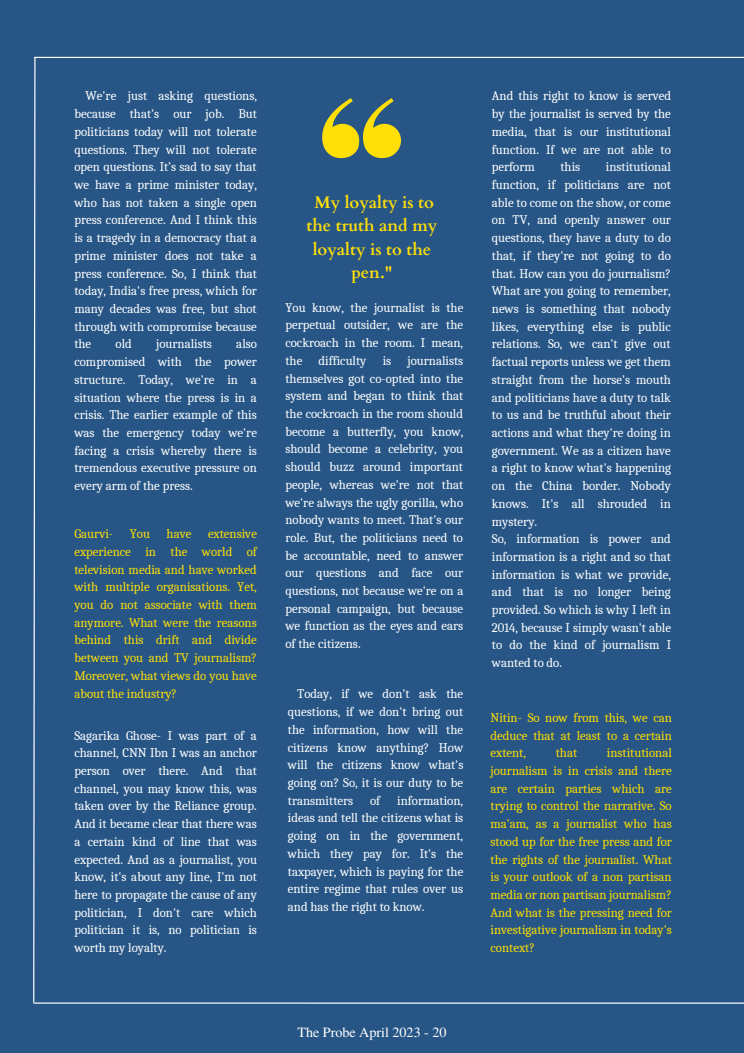
<style>
.page{position:relative;width:744px;height:1053px;background:#fff}
.page>*{position:absolute;margin:0;border:0;box-sizing:border-box;transform-origin:0 0}
.t1{font:700 16.8px/23.4px "Cardo";color:#ffdf06;text-align:center}
.t2{font:14.08px "Te X Gyre Termes";color:#fff}
.t3{font:12.8px/17.7px "Caladea";color:#fff;text-align:justify}
.t4{font:12.8px/17.7px "Caladea";color:#ffde00;text-align:justify}
.t5{font:12.8px/17.7px "Caladea";color:#ffdf06;text-align:justify}
</style>
<div class="page">
<div style="left:0;top:0;width:744px;height:1052px;background:#275686"></div>
<svg style="left:322px;top:98px;width:79px;height:60px"></svg>
<hr style="left:34px;top:57px;width:710px;height:1px;background:#fff">
<svg style="left:33px;top:57px;width:3px;height:946px"></svg>
<hr style="left:34px;top:1002px;width:710px;height:1px;background:#fff">
<p class="t3" style="left:74px;top:87px;width:184px;text-indent:11px">We're just asking questions, because that's our job. But politicians today will not tolerate questions. They will not tolerate open questions. It’s sad to say that we have a prime minister today, who has not taken a single open press conference. And I think this is a tragedy in a democracy that a prime minister does not take a press conference. So, I think that today, India's free press, which for many decades was free, but shot through with compromise because the</p>
<p class="t3" style="left:74px;top:335px;width:184px;text-indent:162px">also compromised with the power structure. Today, we're in a situation where the press is in a crisis. The earlier example of this was the emergency today we're facing a crisis whereby there is tremendous executive pressure on every arm of the press.</p>
<p class="t5" style="left:74px;top:525px;width:40px">Gaurvi-</p>
<p class="t5" style="left:130px;top:525px;width:22px">You</p>
<p class="t5" style="left:167px;top:525px;width:26px">have</p>
<p class="t3" style="left:116px;top:335px;width:18px">old</p>
<p class="t3" style="left:156px;top:335px;width:57px">journalists</p>
<p class="t5" style="left:74px;top:525px;width:184px;text-indent:134px">extensive experience in the world of television media and have worked with multiple organisations. Yet, you do not associate with them anymore. What were the reasons behind this drift and divide between you and TV journalism?<br>Moreover, what views do you have about the industry?</p>
<p class="t3" style="left:74px;top:726px;width:184px">Sagarika Ghose- I was part of a channel, CNN Ibn I was an anchor person over there. And that channel, you may know this, was taken over by the Reliance group.<br>And it became clear that there was a certain kind of line that was expected. And as a journalist, you know, it's about any line, I'm not here to propagate the cause of any politician, I don't care which politician it is, no politician is worth my loyalty.</p>
<h1 class="t1" style="left:307px;top:191px;width:132px">My loyalty is to the truth and my loyalty is to the pen."</h1>
<p class="t3" style="left:285px;top:299px;width:179px">You know, the journalist is the perpetual outsider, we are the cockroach in the room. I mean, the</p>
<p class="t3" style="left:319px;top:352px;width:49px">difficulty</p>
<p class="t3" style="left:383px;top:352px;width:10px">is</p>
<p class="t3" style="left:285px;top:352px;width:179px;text-indent:122px">journalists themselves got co-opted into the system and began to think that the cockroach in the room should become a butterfly, you know, should become a celebrity, you should buzz around important people, whereas we're not that we're always the ugly gorilla, who nobody wants to meet. That's our role. But, the politicians need to be accountable, need to answer our questions and face our questions, not because we're on a personal campaign, but because we function as the eyes and ears of the citizens.</p>
<p class="t3" style="left:288px;top:685px;width:177px;text-indent:9px">Today, if we don't ask the questions, if we don't bring out the information, how will the citizens know anything? How will the citizens know what's going on? So, it is our duty to be transmitters</p>
<p class="t3" style="left:288px;top:791px;width:177px;text-indent:109px">information, ideas and tell the citizens what is going on in the government, which they pay for. It's the taxpayer, which is paying for the entire regime that rules over us and has the right to know.</p>
<p class="t3" style="left:370px;top:791px;width:12px">of</p>
<p class="t3" style="left:492px;top:87px;width:181px">And this right to know is served by the journalist is served by the media, that is our institutional function. If we are not able to perform</p>
<p class="t3" style="left:492px;top:158px;width:181px;text-align:left;text-indent:114px">institutional function, if politicians are not able to come on the show, or come on TV, and openly answer our questions, they have a duty to do that, if they're not going to do that. How can you do journalism?<br>What are you going to remember, news is something that nobody likes, everything else is public relations. So, we can't give out factual reports unless we get them straight from the horse's mouth and politicians have a duty to talk to us and be truthful about their actions and what they're doing in government. We as a citizen have a right to know what's happening on the China border. Nobody knows. It's all shrouded in mystery.<br>So, information is power and information is a right and so that information is what we provide, and that is no longer being provided. So which is why I left in<br>2014, because I simply wasn't able to do the kind of journalism I wanted to do.</p>
<p class="t3" style="left:560px;top:158px;width:21px">this</p>
<p class="t4" style="left:491px;top:708px;width:183px">Nitin- So now from this, we can deduce that at least to a certain extent,</p>
<p class="t4" style="left:491px;top:744px;width:183px;text-indent:116px">institutional journalism is in crisis and there are certain parties which are trying to control the narrative. So ma’am, as a journalist who has stood up for the free press and for the rights of the journalist. What is your outlook of a non partisan media or non partisan journalism?<br>And what is the pressing need for investigative journalism in today's context?</p>
<p class="t4" style="left:556px;top:744px;width:23px">that</p>
<p class="t2" style="left:297px;top:1021px;width:151px">The Probe April 2023 - 20</p>
</div>
